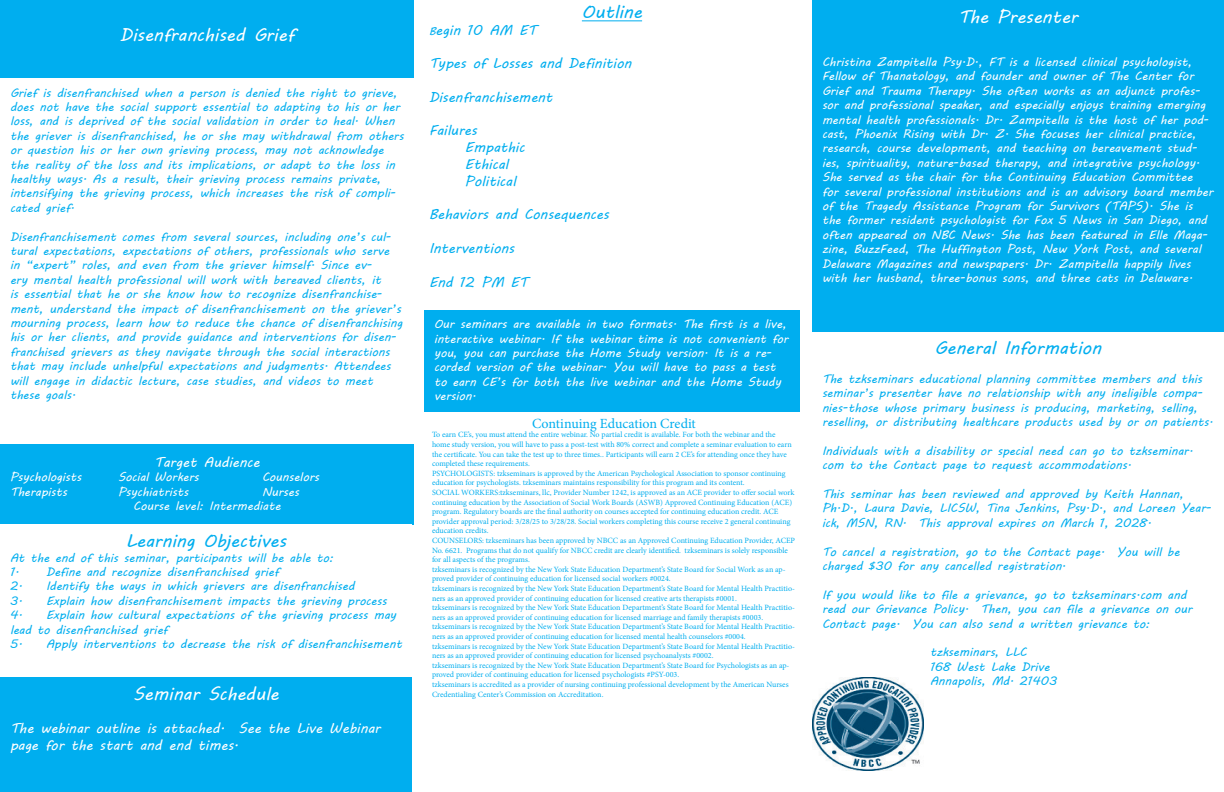
<style>
.page{position:relative;width:1224px;height:792px;background:#fff}
.page>*{position:absolute;margin:0;border:0;box-sizing:border-box;transform-origin:0 0}
.t1{font:18px "MV Boli";color:#fff}
.t2{font:18px "MV Boli";color:#00aeef}
.t3{font:14px "MV Boli";color:#00aeef}
.t4{font:14px/16.8px "MV Boli";color:#fff}
.t5{font:14px "Minion Pro";color:#00aeef}
.t6{font:12px/14.4px "MV Boli";color:#00aeef}
.t7{font:12px/14.4px "MV Boli";color:#fff}
.t8{font:8px/9.6px "Minion Pro";color:#00aeef}
.s1{font-size:11px}
</style>
<div class="page">
<div style="left:0;top:0;width:414px;height:78px;background:#00aeef"></div>
<div style="left:0;top:444px;width:414px;height:80px;background:#00aeef"></div>
<div style="left:0;top:677px;width:412px;height:115px;background:#00aeef"></div>
<hr style="left:582px;top:20px;width:60px;height:1px;background:#00aeef">
<div style="left:812px;top:0;width:412px;height:331px;background:#00aeef"></div>
<div style="left:424px;top:310px;width:376px;height:102px;background:#00aeef"></div>
<img style="left:812px;top:677px;width:112px;height:94px">
<p class="t1" style="left:120px;top:23px;width:176px">Disenfranchised Grief</p>
<p class="t6" style="left:10px;top:85px;width:395px">Grief is disenfranchised when a person is denied the right to grieve, does not have the social support essential to adapting to his or her loss, and is deprived of the social validation in order to heal. When the griever is disenfranchised, he or she may withdrawal from others or question his or her own grieving process, may not acknowledge the reality of the loss and its implications, or adapt to the loss in healthy ways. As a result, their grieving process remains private, intensifying the grieving process, which increases the risk of compli&shy;cated grief.</p>
<p class="t6" style="left:10px;top:229px;width:394px">Disenfranchisement comes from several sources, including one’s cul&shy;tural expectations, expectations of others, professionals who serve<br>in “expert” roles, and even from the griever himself. Since ev-<br>ery mental health professional will work with bereaved clients, it<br>is essential that he or she know how to recognize disenfranchise&shy;ment, understand the impact of disenfranchisement on the griever’s mourning process, learn how to reduce the chance of disenfranchising his or her clients, and provide guidance and interventions for disen&shy;franchised grievers as they navigate through the social interactions that may include unhelpful expectations and judgments. Attendees will engage in didactic lecture, case studies, and videos to meet these goals.</p>
<p class="t4" style="left:154px;top:453px;width:107px">Target Audience</p>
<p class="t7" style="left:10px;top:470px;width:73px">Psychologists</p>
<p class="t7" style="left:118px;top:470px;width:82px">Social Workers</p>
<p class="t7" style="left:262px;top:470px;width:59px">Counselors</p>
<p class="t7" style="left:10px;top:484px;width:59px">Therapists</p>
<p class="t7" style="left:118px;top:484px;width:72px">Psychiatrists</p>
<p class="t7" style="left:262px;top:484px;width:39px">Nurses</p>
<p class="t7" style="left:133px;top:498px;width:149px">Course level: Intermediate</p>
<p class="t2" style="left:126px;top:529px;width:162px">Learning Objectives</p>
<p class="t6" style="left:10px;top:550px;width:325px">At the end of this seminar, participants will be able to:</p>
<p class="t6" style="left:10px;top:564px;width:270px">1. Define and recognize disenfranchised grief</p>
<p class="t6" style="left:10px;top:579px;width:346px">2. Identify the ways in which grievers are disenfranchised</p>
<p class="t6" style="left:10px;top:593px;width:378px">3. Explain how disenfranchisement impacts the grieving process</p>
<p class="t6" style="left:10px;top:608px;width:388px">4. Explain how cultural expectations of the grieving process may lead to disenfranchised grief</p>
<p class="t6" style="left:10px;top:636px;width:394px">5. Apply interventions to decrease the risk of disenfranchisement</p>
<p class="t1" style="left:133px;top:681px;width:147px">Seminar Schedule</p>
<p class="t4" style="left:10px;top:720px;width:372px">The webinar outline is attached. See the Live Webinar page for the start and end times.</p>
<p class="t2" style="left:582px;top:-1px;width:62px">Outline</p>
<p class="t3" style="left:429px;top:20px;width:109px"><span class="s1">B</span>egin 10 AM ET</p>
<p class="t3" style="left:429px;top:54px;width:204px">Types of Losses and Definition</p>
<p class="t3" style="left:429px;top:88px;width:125px">Disenfranchisement</p>
<p class="t3" style="left:429px;top:121px;width:50px">Failures</p>
<p class="t3" style="left:465px;top:138px;width:61px">Empathic</p>
<p class="t3" style="left:465px;top:155px;width:45px">Ethical</p>
<p class="t3" style="left:465px;top:172px;width:52px">Political</p>
<p class="t3" style="left:429px;top:205px;width:181px">Behaviors and Consequences</p>
<p class="t3" style="left:429px;top:239px;width:87px">Interventions</p>
<p class="t3" style="left:429px;top:272px;width:100px">End 12 PM ET</p>
<p class="t7" style="left:434px;top:317px;width:356px">Our seminars are available in two formats. The first is a live, interactive webinar. If the webinar time is not convenient for you, you can purchase the Home Study version. It is a re&shy;corded version of the webinar. You will have to pass a test to earn CE’s for both the live webinar and the Home Study version.</p>
<p class="t5" style="left:532px;top:414px;width:165px">Continuing Education Credit</p>
<p class="t8" style="left:432px;top:430px;width:361px">To earn CE’s, you must attend the entire webinar. No partial credit is available. For both the webinar and the home study version, you will have to pass a post-test with 80% correct and complete a seminar evaluation to earn the certificate. You can take the test up to three times.. Participants will earn 2 CE’s for attending once they have completed these requirements.</p>
<p class="t8" style="left:432px;top:468px;width:355px">PSYCHOLOGISTS: tzkseminars is approved by the American Psychological Association to sponsor continuing education for psychologists. tzkseminars maintains responsibility for this program and its content.</p>
<p class="t8" style="left:432px;top:488px;width:364px">SOCIAL WORKERS:tzkseminars, llc, Provider Number 1242, is approved as an ACE provider to offer social work continuing education by the Association of Social Work Boards (ASWB) Approved Continuing Education (ACE) program. Regulatory boards are the final authority on courses accepted for continuing education credit. ACE provider approval period: 3/28/25 to 3/28/28. Social workers completing this course receive 2 general continuing education credits.</p>
<p class="t8" style="left:432px;top:536px;width:365px">COUNSELORS: tzkseminars has been approved by NBCC as an Approved Continuing Education Provider, ACEP<br>No. 6621. Programs that do not qualify for NBCC credit are clearly identified. tzkseminars is solely responsible for all aspects of the programs.</p>
<p class="t8" style="left:432px;top:564px;width:355px">tzkseminars is recognized by the New York State Education Department’s State Board for Social Work as an ap&shy;proved provider of continuing education for licensed social workers #0024.</p>
<p class="t8" style="left:432px;top:584px;width:364px">tzkseminars is recognized by the New York State Education Department’s State Board for Mental Health Practitio&shy;ners as an approved provider of continuing education for licensed creative arts therapists #0001.</p>
<p class="t8" style="left:432px;top:603px;width:364px">tzkseminars is recognized by the New York State Education Department’s State Board for Mental Health Practitio&shy;ners as an approved provider of continuing education for licensed marriage and family therapists #0003.</p>
<p class="t8" style="left:432px;top:622px;width:364px">tzkseminars is recognized by the New York State Education Department’s State Board for Mental Health Practitio&shy;ners as an approved provider of continuing education for licensed mental health counselors #0004.</p>
<p class="t8" style="left:432px;top:641px;width:364px">tzkseminars is recognized by the New York State Education Department’s State Board for Mental Health Practitio&shy;ners as an approved provider of continuing education for licensed psychoanalysts #0002.</p>
<p class="t8" style="left:432px;top:660px;width:359px">tzkseminars is recognized by the New York State Education Department’s State Board for Psychologists as an ap&shy;proved provider of continuing education for licensed psychologists #PSY-003.</p>
<p class="t8" style="left:432px;top:680px;width:358px">tzkseminars is accredited as a provider of nursing continuing professional development by the American Nurses<br>Credentialing Center’s Commission on Accreditation.</p>
<p class="t1" style="left:958px;top:4px;width:121px">The Presenter</p>
<p class="t7" style="left:822px;top:54px;width:393px">Christina Zampitella Psy.D., FT is a licensed clinical psychologist, Fellow of Thanatology, and founder and owner of The Center for Grief and Trauma Therapy. She often works as an adjunct profes&shy;sor and professional speaker, and especially enjoys training emerging mental health professionals. Dr. Zampitella is the host of her pod&shy;cast, Phoenix Rising with Dr. Z. She focuses her clinical practice, research, course development, and teaching on bereavement stud&shy;ies, spirituality, nature-based therapy, and integrative psychology.<br>She served as the chair for the Continuing Education Committee<br>for several professional institutions and is an advisory board member of the Tragedy Assistance Program for Survivors (TAPS). She is the former resident psychologist for Fox 5 News in San Diego, and often appeared on NBC News. She has been featured in Elle Maga&shy;zine, BuzzFeed, The Huffington Post, New York Post, and several Delaware Magazines and newspapers. Dr. Zampitella happily lives with her husband, three-bonus sons, and three cats in Delaware.</p>
<p class="t2" style="left:935px;top:336px;width:168px">General Information</p>
<p class="t6" style="left:822px;top:371px;width:393px">The tzkseminars educational planning committee members and this seminar’s presenter have no relationship with any ineligible compa&shy;nies-those whose primary business is producing, marketing, selling, reselling, or distributing healthcare products used by or on patients.</p>
<p class="t6" style="left:822px;top:443px;width:373px">Individuals with a disability or special need can go to tzkseminar. com to the Contact page to request accommodations.</p>
<p class="t6" style="left:822px;top:486px;width:391px">This seminar has been reviewed and approved by Keith Hannan,<br>Ph.D., Laura Davie, LICSW, Tina Jenkins, Psy.D., and Loreen Year&shy;ick, MSN, RN. This approval expires on March 1, 2028.</p>
<p class="t6" style="left:822px;top:544px;width:359px">To cancel a registration, go to the Contact page. You will be charged $30 for any cancelled registration.</p>
<p class="t6" style="left:822px;top:587px;width:372px">If you would like to file a grievance, go to tzkseminars.com and read our Grievance Policy. Then, you can file a grievance on our<br>Contact page. You can also send a written grievance to:</p>
<p class="t6" style="left:930px;top:645px;width:98px">tzkseminars, LLC</p>
<p class="t6" style="left:930px;top:659px;width:121px">168 West Lake Drive</p>
<p class="t6" style="left:930px;top:674px;width:129px">Annapolis, Md. 21403</p>
</div>
